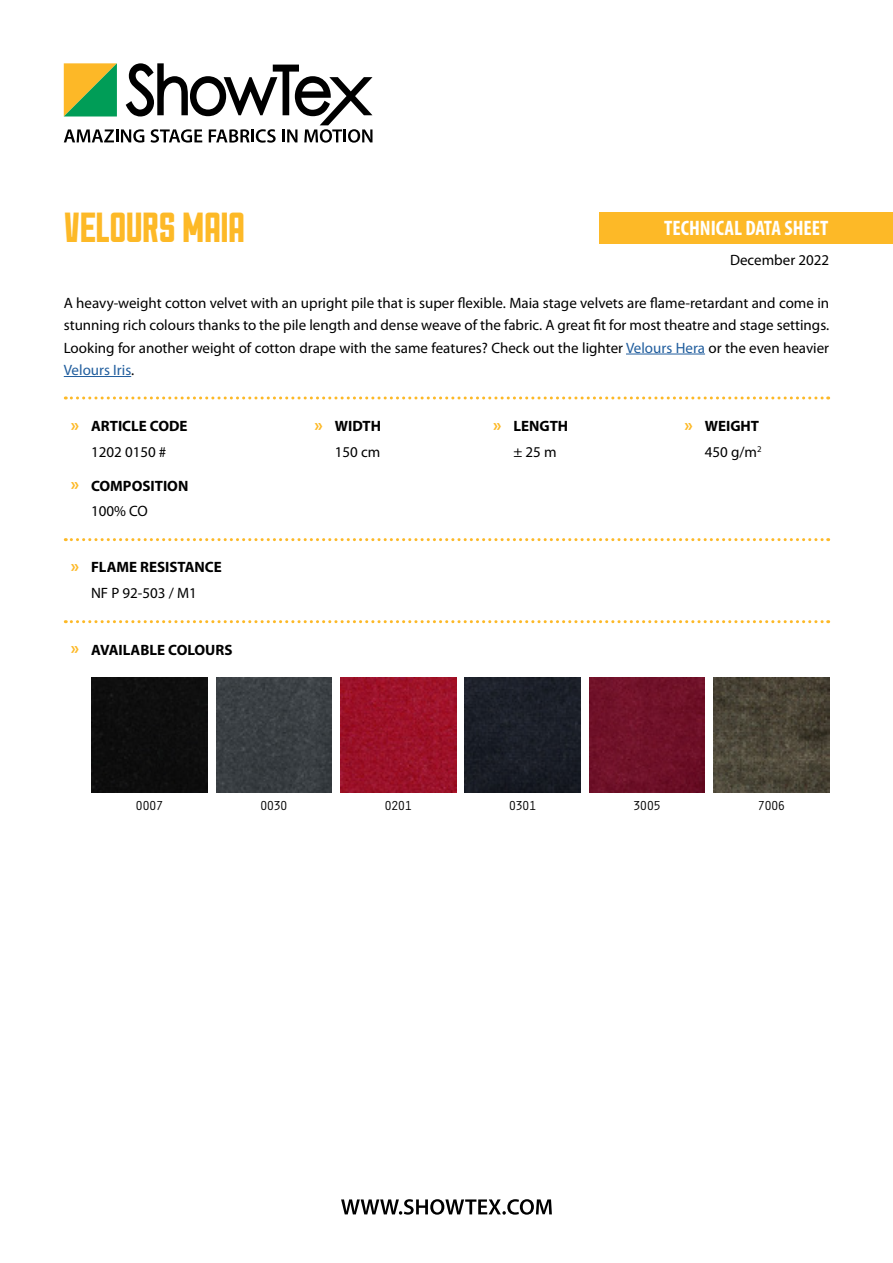
<style>
.page{position:relative;width:893px;height:1263px;background:#fff}
.page>*{position:absolute;margin:0;border:0;box-sizing:border-box;transform-origin:0 0}
.t1{font:42px "Sullivan Show Tex";color:#fdb927}
.t2{font:700 condensed 21px "Myriad Pro";color:#fff}
.t3{font:15px/22.5px "Myriad Pro";color:#000;text-align:justify}
.t4{font:700 15px/25.5px "Myriad Pro";color:#000}
.t5{font:13.5px "Orator Std";letter-spacing:-.1em;color:#000}
.s1{color:#215e9e}
.s2{font-size:18px;color:#fdb927}
.s3{font-weight:400}
</style>
<div class="page">
<svg style="left:64px;top:63px;width:308px;height:80px"></svg>
<svg style="left:341px;top:1199px;width:211px;height:16px"></svg>
<div style="left:600px;top:212px;width:293px;height:31px;background:#fdb927"></div>
<hr style="left:626px;top:354px;width:79px;height:1px;background:#215e9e">
<hr style="left:64px;top:376px;width:67px;height:1px;background:#215e9e">
<svg style="left:65px;top:396px;width:764px;height:3px"></svg>
<svg style="left:65px;top:538px;width:764px;height:3px"></svg>
<svg style="left:65px;top:620px;width:764px;height:3px"></svg>
<div style="left:92px;top:677px;width:115px;height:116px;background:#0e0e0e"></div>
<img style="left:340px;top:677px;width:116px;height:116px">
<img style="left:216px;top:677px;width:116px;height:116px">
<img style="left:465px;top:677px;width:115px;height:116px">
<img style="left:589px;top:677px;width:116px;height:116px">
<img style="left:714px;top:677px;width:115px;height:116px">
<h1 class="t1" style="left:64px;top:205px;width:182px">VELOURS MAIA</h1>
<h2 class="t2" style="left:664px;top:215px;width:166px">TECHNICAL DATA SHEET</h2>
<p class="t3" style="left:730px;top:248px;width:101px">December 2022</p>
<p class="t3" style="left:64px;top:291px;width:767px">A heavy-weight cotton velvet with an upright pile that is super flexible. Maia stage velvets are flame-retardant and come in stunning rich colours thanks to the pile length and dense weave of the fabric. A great fit for most theatre and stage settings.<br>Looking for another weight of cotton drape with the same features? Check out the lighter <span class="s1">Velours Hera</span> or the even heavier <span class="s1">Velours Iris</span>.</p>
<p class="t4" style="left:71px;top:413px;width:118px"><span class="s2">»</span> ARTICLE CODE</p>
<p class="t4" style="left:314px;top:413px;width:68px"><span class="s2">»</span> WIDTH</p>
<p class="t4" style="left:493px;top:413px;width:77px"><span class="s2">»</span> LENGTH</p>
<p class="t4" style="left:684px;top:413px;width:76px"><span class="s2">»</span> WEIGHT</p>
<p class="t3" style="left:91px;top:440px;width:77px">1202 0150 #</p>
<p class="t3" style="left:335px;top:440px;width:47px">150 cm</p>
<p class="t3" style="left:513px;top:440px;width:45px">± 25 m</p>
<p class="t3" style="left:705px;top:440px;width:58px">450 g/m<sup>2</sup></p>
<p class="t4" style="left:91px;top:473px;width:99px;text-indent:-20px"><span class="s2">»</span> COMPOSITION<br><span class="s3">100% CO</span></p>
<p class="t4" style="left:71px;top:554px;width:153px;text-align:center"><span class="s2">»</span> FLAME RESISTANCE<br><span class="s3">NF P 92-503 / M1</span></p>
<p class="t4" style="left:71px;top:637px;width:163px"><span class="s2">»</span> AVAILABLE COLOURS</p>
<p class="t5" style="left:135px;top:796px;width:30px">0007</p>
<p class="t5" style="left:260px;top:796px;width:30px">0030</p>
<p class="t5" style="left:384px;top:796px;width:30px">0201</p>
<p class="t5" style="left:508px;top:796px;width:30px">0301</p>
<p class="t5" style="left:633px;top:796px;width:30px">3005</p>
<p class="t5" style="left:757px;top:796px;width:30px">7006</p>
</div>
